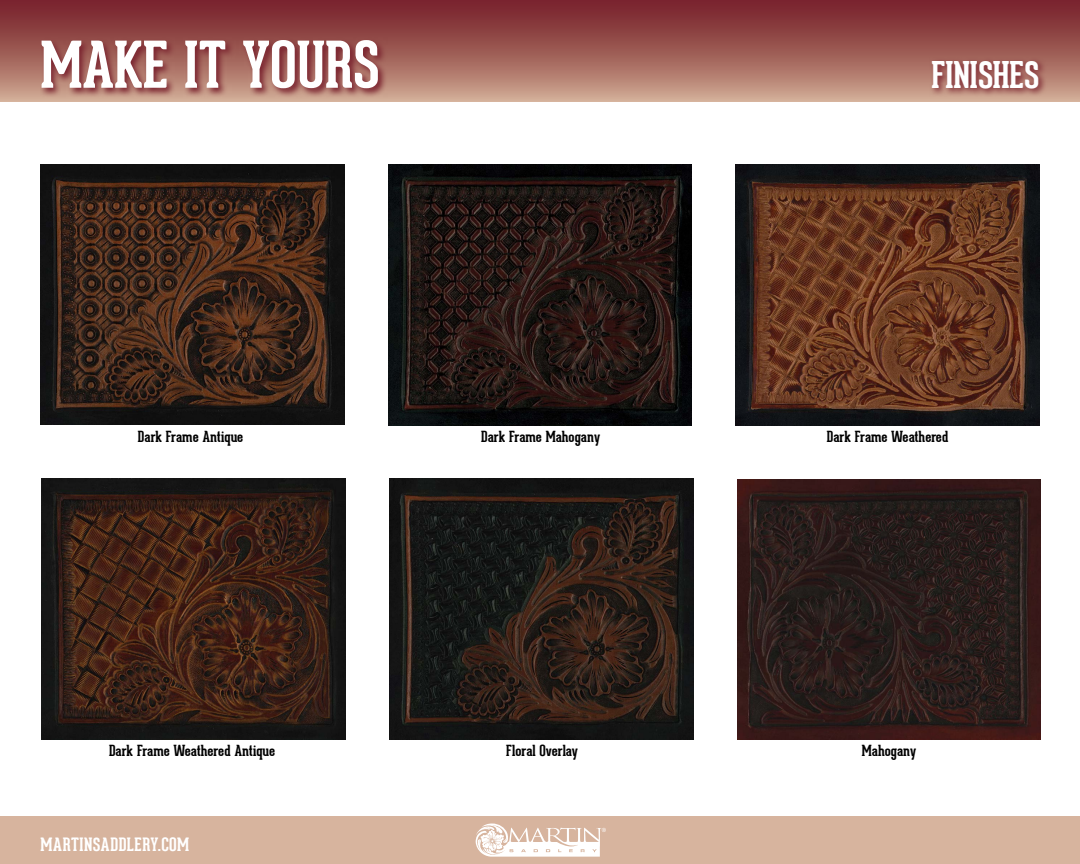
<style>
.page{position:relative;width:1080px;height:864px;background:#fff}
.page>*{position:absolute;margin:0;border:0;box-sizing:border-box;transform-origin:0 0}
.t1{font:700 63px "Geared Slab";color:#fff}
.t2{font:700 36px "Geared Slab";color:#fff}
.t3{font:700 18px "Geared Slab";letter-spacing:.02em;color:#fff}
.t4{font:700 15px "Geared Slab";color:#000}
</style>
<div class="page">
<div style="left:0;top:817px;width:1080px;height:47px;background:#d7b49e"></div>
<div style="left:0;top:0;width:1080px;height:101px;background:linear-gradient(to bottom,#721924,#cca48d)"></div>
<svg style="left:475px;top:824px;width:131px;height:33px"></svg>
<img style="left:737px;top:479px;width:304px;height:260px">
<svg style="left:40px;top:38px;width:347px;height:60px;background:#9a5753"></svg>
<svg style="left:929px;top:57px;width:119px;height:40px;background:#a0605b"></svg>
<img style="left:40px;top:164px;width:304px;height:261px">
<img style="left:42px;top:479px;width:304px;height:260px">
<img style="left:388px;top:165px;width:304px;height:260px">
<img style="left:390px;top:479px;width:303px;height:260px">
<img style="left:736px;top:165px;width:304px;height:260px">
<h1 class="t1" style="left:40px;top:25px;width:341px">MAKE IT YOURS</h1>
<p class="t4" style="left:138px;top:427px;width:107px">Dark Frame Antique</p>
<p class="t4" style="left:109px;top:741px;width:168px">Dark Frame Weathered Antique</p>
<p class="t3" style="left:40px;top:833px;width:150px">MARTINSADDLERY.COM</p>
<p class="t4" style="left:481px;top:427px;width:120px">Dark Frame Mahogany</p>
<p class="t4" style="left:506px;top:741px;width:73px">Floral Overlay</p>
<h2 class="t2" style="left:931px;top:52px;width:110px">FINISHES</h2>
<p class="t4" style="left:827px;top:427px;width:123px">Dark Frame Weathered</p>
<p class="t4" style="left:862px;top:741px;width:56px">Mahogany</p>
</div>
